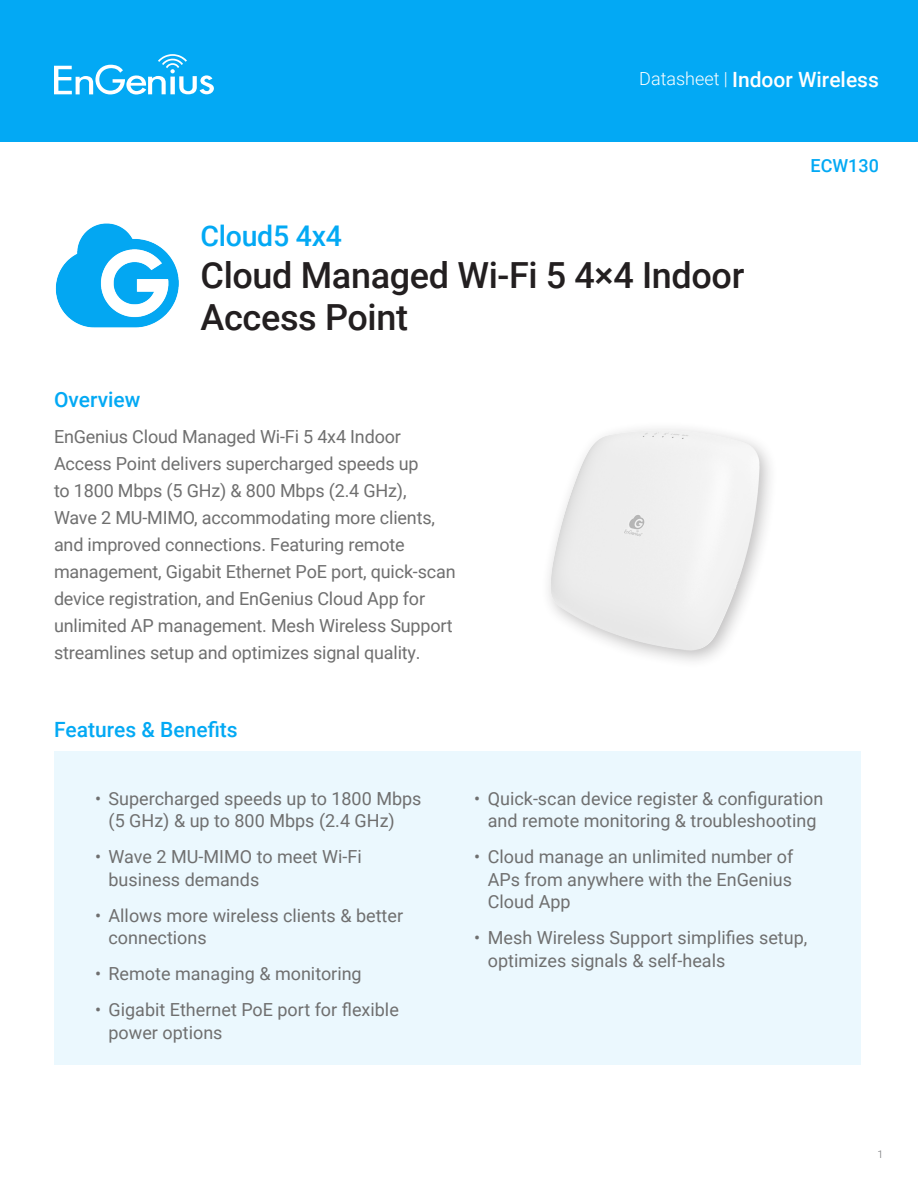
<style>
.page{position:relative;width:918px;height:1188px;background:#fff}
.page>*{position:absolute;margin:0;border:0;box-sizing:border-box;transform-origin:0 0}
.t1{font:500 36px "Roboto";letter-spacing:-.01em;color:#231f20}
.t2{font:500 28.5px "Roboto";letter-spacing:-.01em;color:#03a9f4}
.t3{font:500 21px "Roboto";color:#03a9f4}
.t4{font:500 21px "Roboto";color:#fff}
.t5{font:18px/22.5px "Roboto";color:#6f6f6f}
.t6{font:500 18px "Roboto";color:#03a9f4}
.t7{font:300 10.5px "Roboto";color:#6f7073}
.s1{font-weight:300;font-size:18px}
</style>
<div class="page">
<div style="left:0;top:0;width:918px;height:142px;background:#03a9f4"></div>
<svg style="left:54px;top:54px;width:160px;height:41px"></svg>
<div style="left:54px;top:752px;width:807px;height:313px;background:#ebf8fe"></div>
<img style="left:548px;top:428px;width:222px;height:233px">
<img style="left:55px;top:223px;width:124px;height:105px">
<p class="t4" style="left:639px;top:65px;width:241px"><span class="s1">Datasheet |</span> Indoor Wireless</p>
<p class="t2" style="left:201px;top:216px;width:143px">Cloud5 4x4</p>
<p class="t1" style="left:201px;top:250px;width:545px">Cloud Managed Wi-Fi 5 4×4 Indoor</p>
<p class="t1" style="left:201px;top:292px;width:209px">Access Point</p>
<p class="t3" style="left:54px;top:385px;width:88px">Overview</p>
<p class="t5" style="left:54px;top:422px;width:403px;line-height:27px">EnGenius Cloud Managed Wi-Fi 5 4x4 Indoor Access Point delivers supercharged speeds up<br>to 1800 Mbps (5 GHz) &amp; 800 Mbps (2.4 GHz),<br>Wave 2 MU-MIMO, accommodating more clients, and improved connections. Featuring remote management, Gigabit Ethernet PoE port, quick-scan device registration, and EnGenius Cloud App for unlimited AP management. Mesh Wireless Support streamlines setup and optimizes signal quality.</p>
<p class="t3" style="left:54px;top:715px;width:185px">Features &amp; Benefits</p>
<p class="t6" style="left:811px;top:153px;width:70px">ECW130</p>
<p class="t5" style="left:109px;top:787px;width:314px;text-indent:-14px">• Supercharged speeds up to 1800 Mbps (5 GHz) &amp; up to 800 Mbps (2.4 GHz)</p>
<p class="t5" style="left:109px;top:845px;width:255px;text-indent:-14px">• Wave 2 MU-MIMO to meet Wi-Fi business demands</p>
<p class="t5" style="left:109px;top:904px;width:296px;text-indent:-14px">• Allows more wireless clients &amp; better connections</p>
<p class="t5" style="left:95px;top:962px;width:268px">• Remote managing &amp; monitoring</p>
<p class="t5" style="left:109px;top:998px;width:292px;text-indent:-14px">• Gigabit Ethernet PoE port for flexible power options</p>
<p class="t5" style="left:474px;top:787px;width:351px;text-align:center">• Quick-scan device register &amp; configuration and remote monitoring &amp; troubleshooting</p>
<p class="t5" style="left:488px;top:845px;width:307px;text-align:justify;text-indent:-14px">• Cloud manage an unlimited number of APs from anywhere with the EnGenius Cloud App</p>
<p class="t5" style="left:488px;top:926px;width:321px;text-indent:-14px">• Mesh Wireless Support simplifies setup, optimizes signals &amp; self-heals</p>
<p class="t7" style="left:878px;top:1147px;width:7px">1</p>
</div>
